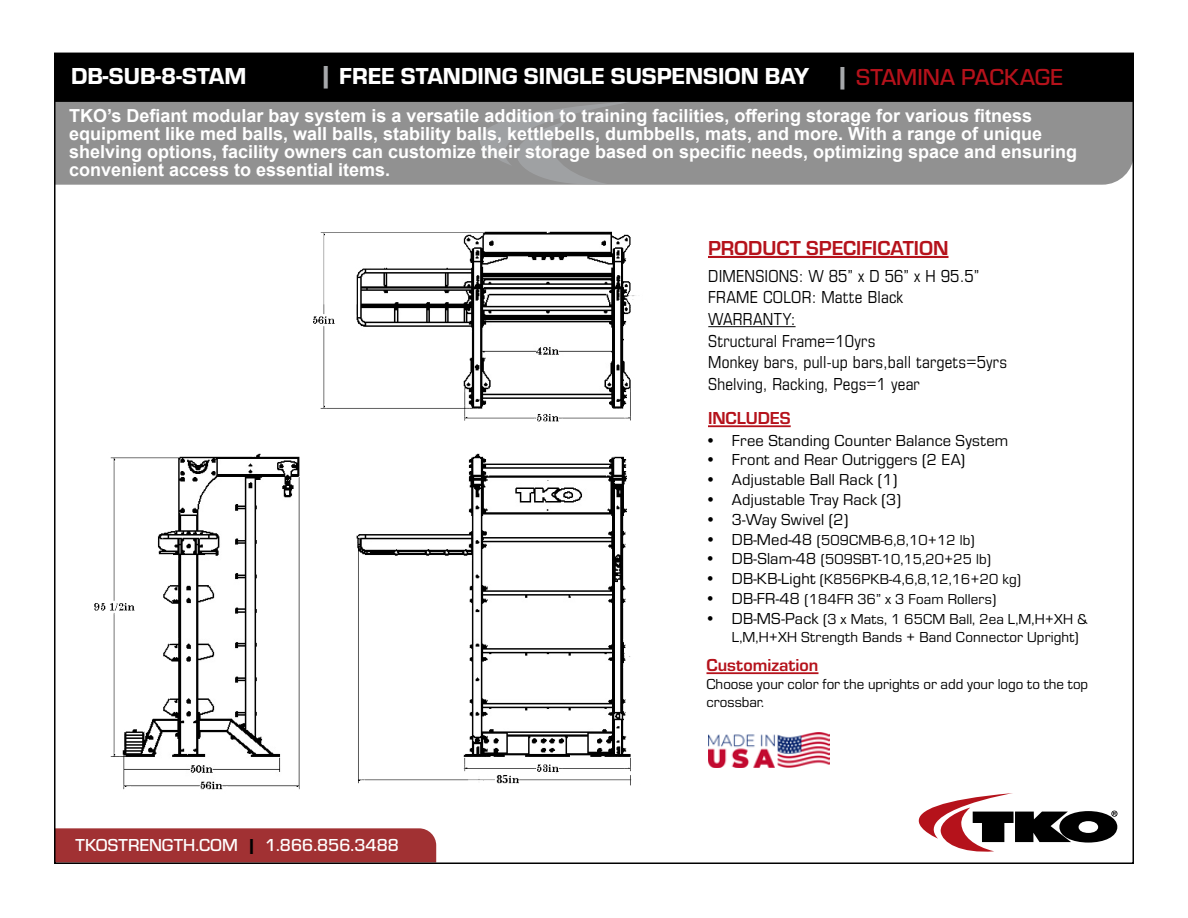
<style>
.page{position:relative;width:1188px;height:918px;background:#fff}
.page>*{position:absolute;margin:0;border:0;box-sizing:border-box;transform-origin:0 0}
.t1{font:24px "Eurostile Hea";color:#fff}
.t2{font:500 24px "Eurostile";color:#b5121b}
.t3{font:700 21px "Eurostile";color:#b5121b}
.t4{font:700 18px/18px "Arial";color:#fff}
.t5{font:18px/21.6px "Eurostile Con";letter-spacing:.01em;color:#000}
.t6{font:500 18px "Eurostile";color:#fff}
.t7{font:700 18px "Eurostile";color:#b5121b}
.t8{font:16.5px "Eurostile";letter-spacing:.01em;color:#000}
.t9{font:15px/18px "Eurostile";letter-spacing:.01em;color:#000}
.s1{font-size:27px;color:#a7a9ac}
.s2{font-family:"Eurostile Hea";font-weight:400;font-size:27px;color:#a7a9ac}
.s3{font-size:16.5px}
.s4{font-family:"Eurostile Hea";font-weight:400;color:#000}
</style>
<div class="page">
<div style="left:57px;top:102px;width:1074px;height:83px;background:#919191"></div>
<hr style="left:708px;top:256px;width:241px;height:2px;background:#b5121b">
<svg style="left:478px;top:102px;width:161px;height:57px"></svg>
<div style="left:55px;top:53px;width:1078px;height:48px;background:#000"></div>
<div style="left:54px;top:53px;width:1080px;height:49px;border:2px solid #000"></div>
<div style="left:57px;top:828px;width:379px;height:33px;background:#a13133"></div>
<svg style="left:918px;top:793px;width:200px;height:59px"></svg>
<img style="left:57px;top:159px;width:842px;height:631px">
<hr style="left:708px;top:326px;width:88px;height:1px;background:#000">
<img style="left:708px;top:733px;width:122px;height:35px">
<hr style="left:706px;top:672px;width:112px;height:2px;background:#b5121b">
<h1 class="t1" style="left:71px;top:59px;width:177px">DB-SUB-8-STAM</h1>
<h1 class="t1" style="left:319px;top:59px;width:492px"><span class="s1">|</span> FREE STANDING SINGLE SUSPENSION BAY</h1>
<h1 class="t2" style="left:836px;top:60px;width:229px"><span class="s2">|</span> STAMINA PACKAGE</h1>
<p class="t4" style="left:69px;top:107px;width:1010px">TKO’s Defiant modular bay system is a versatile addition to training facilities, offering storage for various fitness equipment like med balls, wall balls, stability balls, kettlebells, dumbbells, mats, and more. With a range of unique shelving options, facility owners can customize their storage based on specific needs, optimizing space and ensuring convenient access to essential items.</p>
<p class="t3" style="left:708px;top:233px;width:242px">PRODUCT SPECIFICATION</p>
<p class="t5" style="left:708px;top:264px;width:300px">DIMENSIONS: W 85” x D 56” x H 95.5”<br>FRAME COLOR: Matte Black<br>WARRANTY:<br>Structural Frame=10yrs<br>Monkey bars, pull-up bars,ball targets=5yrs<br>Shelving, Racking, Pegs=1 year</p>
<p class="t7" style="left:708px;top:406px;width:84px">INCLUDES</p>
<p class="t8" style="left:705px;top:429px;width:305px">• Free Standing Counter Balance System</p>
<p class="t8" style="left:705px;top:449px;width:262px">• Front and Rear Outriggers (2 EA)</p>
<p class="t8" style="left:705px;top:469px;width:194px">• Adjustable Ball Rack (1)</p>
<p class="t8" style="left:705px;top:488px;width:198px">• Adjustable Tray Rack (3)</p>
<p class="t8" style="left:705px;top:508px;width:145px">• 3-Way Swivel (2)</p>
<p class="t9" style="left:705px;top:530px;width:271px"><span class="s3">• DB-Med-48</span> (509CMB-6,8,10+12 lb)</p>
<p class="t9" style="left:705px;top:550px;width:288px"><span class="s3">• DB-Slam-48</span> (509SBT-10,15,20+25 lb)</p>
<p class="t9" style="left:705px;top:570px;width:318px"><span class="s3">• DB-KB-Light</span> (K856PKB-4,6,8,12,16+20 kg)</p>
<p class="t9" style="left:705px;top:589px;width:293px"><span class="s3">• DB-FR-48</span> (184FR 36” x 3 Foam Rollers)</p>
<p class="t9" style="left:732px;top:609px;width:357px;text-indent:-27px"><span class="s3">• DB-MS-Pack</span> (3 x Mats, 1 65CM Ball, 2ea L,M,H+XH &amp;<br>L,M,H+XH Strength Bands + Band Connector Upright)</p>
<p class="t6" style="left:76px;top:833px;width:325px">TKOSTRENGTH.COM <span class="s4">|</span> 1.866.856.3488</p>
<p class="t7" style="left:706px;top:652px;width:113px">Customization</p>
<p class="t9" style="left:706px;top:675px;width:383px">Choose your color for the uprights or add your logo to the top crossbar.</p>
</div>
